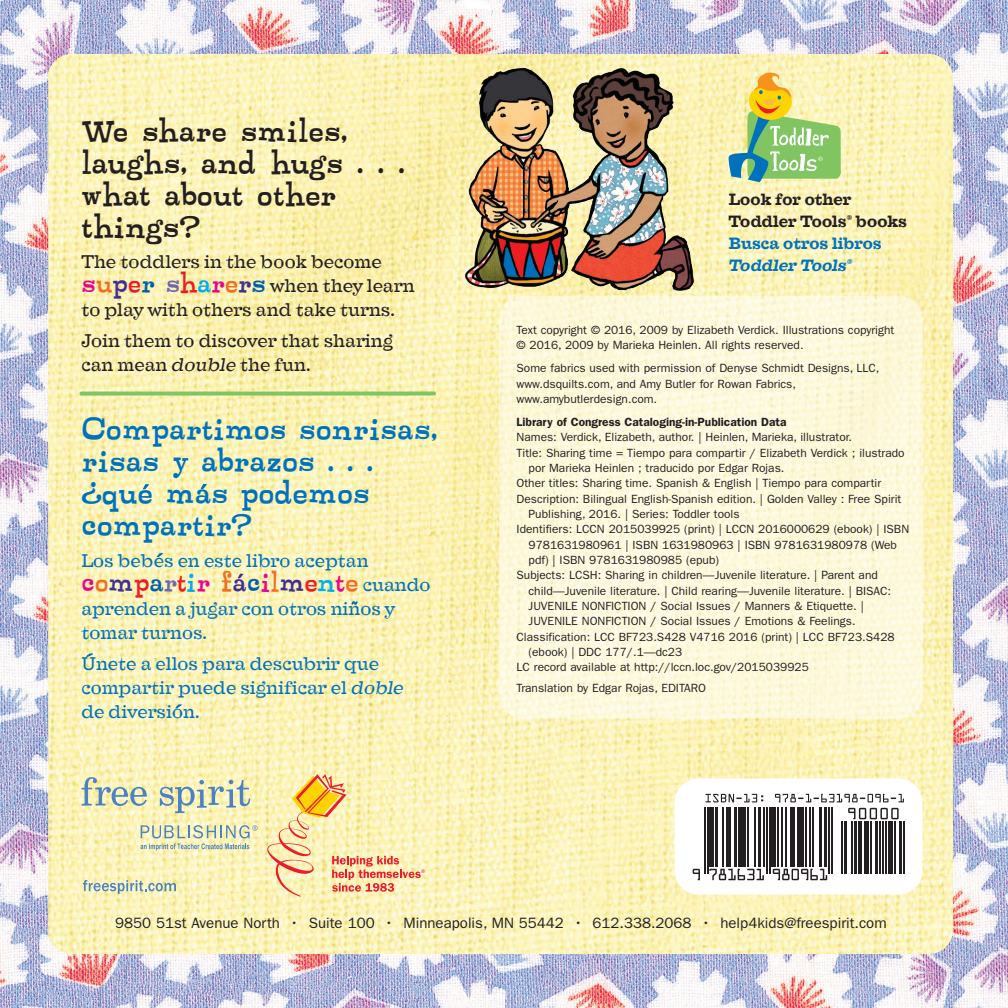
<style>
.page{position:relative;width:1008px;height:1008px;background:#fff}
.page>*{position:absolute;margin:0;border:0;box-sizing:border-box;transform-origin:0 0}
.text{font:30px/32px "Zalderdash";color:#0072bc}
.t1{font:30px/32px "Zalderdash";color:#231f20}
.text-2{font:18px/24px "Farao";color:#0072bc}
.text-3{font:18px/24px "Farao";color:#231f20}
.t2{font:700 16px/22px "Farao";color:#231f20}
.t3{font:700 16px/22px "Farao";color:#0072bc}
.t4{font:15px "Franklin Gothic LT Pro";color:#231f20}
.Paragraph_Style_1{font:12px/15.4px "ITC Franklin Gothic Std";color:#231f20}
.Paragraph_Style_1-2{font:600 12px "ITC Franklin Gothic Std";color:#231f20}
.s1{font-family:"Zalderdash";font-size:26px;color:#ed028c}
.s2{font-family:"Zalderdash";font-size:26px;color:#f36e21}
.s3{font-family:"Zalderdash";font-size:26px;color:#402f92}
.s4{font-family:"Zalderdash";font-size:26px;color:#ee1d23}
.s5{font-family:"Zalderdash";font-size:26px;color:#0160ae}
.s6{font-family:"Zalderdash";font-size:26px;color:#6e69af}
.s7{font-family:"Zalderdash";font-size:26px;color:#00aeef}
.s8{font-style:italic}
</style>
<div class="page">
<img style="left:0;top:0;width:1008px;height:1008px">
<img style="left:48px;top:54px;width:905px;height:900px">
<svg style="left:728px;top:72px;width:113px;height:110px;background:#bed38c"></svg>
<svg style="left:499px;top:296px;width:424px;height:423px;background:#fcf8db"></svg>
<img style="left:454px;top:58px;width:242px;height:239px">
<div style="left:675px;top:779px;width:248px;height:116px;background:#fff;border-radius:24px"></div>
<svg style="left:81px;top:392px;width:353px;height:4px"></svg>
<svg style="left:692px;top:793px;width:212px;height:88px"></svg>
<svg style="left:705px;top:794px;width:58px;height:8px"></svg>
<svg style="left:775px;top:794px;width:129px;height:8px"></svg>
<svg style="left:693px;top:869px;width:7px;height:11px"></svg>
<hr style="left:704px;top:807px;width:2px;height:67px;background:#231f20">
<hr style="left:707px;top:807px;width:1px;height:67px;background:#231f20">
<hr style="left:710px;top:807px;width:4px;height:60px;background:#231f20">
<hr style="left:715px;top:807px;width:3px;height:60px;background:#231f20">
<hr style="left:722px;top:807px;width:1px;height:60px;background:#231f20">
<hr style="left:726px;top:807px;width:1px;height:60px;background:#231f20">
<hr style="left:728px;top:807px;width:3px;height:60px;background:#231f20">
<hr style="left:734px;top:807px;width:3px;height:60px;background:#231f20">
<hr style="left:738px;top:807px;width:1px;height:60px;background:#231f20">
<div style="left:741px;top:807px;width:5px;height:60px;background:#231f20"></div>
<hr style="left:747px;top:807px;width:2px;height:60px;background:#231f20">
<hr style="left:754px;top:807px;width:2px;height:60px;background:#231f20">
<svg style="left:709px;top:869px;width:55px;height:11px"></svg>
<hr style="left:758px;top:807px;width:3px;height:60px;background:#231f20">
<hr style="left:764px;top:807px;width:1px;height:60px;background:#231f20">
<hr style="left:766px;top:807px;width:2px;height:67px;background:#231f20">
<hr style="left:769px;top:807px;width:1px;height:67px;background:#231f20">
<hr style="left:772px;top:807px;width:4px;height:60px;background:#231f20">
<hr style="left:777px;top:807px;width:1px;height:60px;background:#231f20">
<hr style="left:781px;top:807px;width:1px;height:60px;background:#231f20">
<hr style="left:785px;top:807px;width:1px;height:60px;background:#231f20">
<hr style="left:791px;top:807px;width:4px;height:60px;background:#231f20">
<hr style="left:797px;top:807px;width:2px;height:60px;background:#231f20">
<hr style="left:800px;top:807px;width:4px;height:60px;background:#231f20">
<hr style="left:805px;top:807px;width:2px;height:60px;background:#231f20">
<hr style="left:809px;top:807px;width:2px;height:60px;background:#231f20">
<hr style="left:812px;top:807px;width:1px;height:60px;background:#231f20">
<svg style="left:773px;top:869px;width:54px;height:11px"></svg>
<hr style="left:819px;top:807px;width:3px;height:60px;background:#231f20">
<hr style="left:824px;top:807px;width:3px;height:60px;background:#231f20">
<hr style="left:828px;top:807px;width:2px;height:67px;background:#231f20">
<hr style="left:831px;top:807px;width:1px;height:67px;background:#231f20">
<hr style="left:842px;top:821px;width:1px;height:53px;background:#231f20">
<hr style="left:844px;top:821px;width:3px;height:53px;background:#231f20">
<hr style="left:851px;top:821px;width:2px;height:53px;background:#231f20">
<hr style="left:854px;top:821px;width:3px;height:53px;background:#231f20">
<hr style="left:858px;top:821px;width:1px;height:53px;background:#231f20">
<hr style="left:861px;top:821px;width:1px;height:53px;background:#231f20">
<hr style="left:865px;top:821px;width:4px;height:53px;background:#231f20">
<hr style="left:870px;top:821px;width:1px;height:53px;background:#231f20">
<hr style="left:875px;top:821px;width:3px;height:53px;background:#231f20">
<hr style="left:879px;top:821px;width:2px;height:53px;background:#231f20">
<hr style="left:882px;top:821px;width:1px;height:53px;background:#231f20">
<hr style="left:885px;top:821px;width:1px;height:53px;background:#231f20">
<hr style="left:889px;top:821px;width:4px;height:53px;background:#231f20">
<hr style="left:894px;top:821px;width:2px;height:53px;background:#231f20">
<svg style="left:848px;top:808px;width:51px;height:11px"></svg>
<hr style="left:900px;top:821px;width:2px;height:53px;background:#231f20">
<hr style="left:904px;top:821px;width:1px;height:53px;background:#231f20">
<svg style="left:175px;top:704px;width:6px;height:4px"></svg>
<svg style="left:86px;top:653px;width:7px;height:4px"></svg>
<svg style="left:352px;top:601px;width:6px;height:4px"></svg>
<svg style="left:238px;top:574px;width:5px;height:4px"></svg>
<svg style="left:156px;top:553px;width:7px;height:4px"></svg>
<svg style="left:143px;top:484px;width:64px;height:5px"></svg>
<svg style="left:266px;top:774px;width:159px;height:123px;background:#f9dda4"></svg>
<svg style="left:81px;top:777px;width:66px;height:29px;background:#cad2b9"></svg>
<svg style="left:160px;top:780px;width:90px;height:33px;background:#ced6ba"></svg>
<svg style="left:140px;top:825px;width:118px;height:26px;background:#d3d9b9"></svg>
<svg style="left:83px;top:880px;width:93px;height:14px"></svg>
<p class="t1" style="left:81px;top:116px;width:325px">We share smiles, laughs, and hugs . . . what about other things?</p>
<p class="text-3" style="left:81px;top:250px;width:335px">The toddlers in the book become <span class="s1">s</span><span class="s2">u</span><span class="s3">p</span><span class="s4">e</span><span class="s5">r</span> <span class="s6">s</span><span class="s4">h</span><span class="s7">a</span><span class="s1">r</span><span class="s2">e</span><span class="s3">r</span><span class="s5">s</span> when they learn to play with others and take turns.</p>
<p class="text-3" style="left:81px;top:330px;width:313px">Join them to discover that sharing can mean <span class="s8">double</span> the fun.</p>
<p class="text" style="left:81px;top:414px;width:358px">Compartimos sonrisas, risas y abrazos . . . ¿qué más podemos compartir?</p>
<p class="text-2" style="left:81px;top:549px;width:351px">Los bebés en este libro aceptan <span class="s1">c</span><span class="s2">o</span><span class="s3">m</span><span class="s4">p</span><span class="s5">a</span><span class="s6">r</span><span class="s4">t</span><span class="s7">i</span><span class="s1">r</span> <span class="s2">f</span><span class="s3">á</span><span class="s5">c</span><span class="s1">i</span><span class="s2">l</span><span class="s3">m</span><span class="s4">e</span><span class="s7">n</span><span class="s1">t</span><span class="s2">e</span> cuando aprenden a jugar con otros niños y tomar turnos.</p>
<p class="text-2" style="left:81px;top:652px;width:324px">Únete a ellos para descubrir que compartir puede significar el <span class="s8">doble </span>de diversión.</p>
<p class="t2" style="left:729px;top:189px;width:180px">Look for other<br>Toddler Tools<sup>®</sup> books</p>
<p class="t3" style="left:729px;top:233px;width:154px">Busca otros libros<br><span class="s8">Toddler Tools</span><sup>®</sup></p>
<p class="Paragraph_Style_1" style="left:517px;top:322px;width:379px">Text copyright © 2016, 2009 by Elizabeth Verdick. Illustrations copyright © 2016, 2009 by Marieka Heinlen. All rights reserved.</p>
<p class="Paragraph_Style_1" style="left:517px;top:361px;width:364px">Some fabrics used with permission of Denyse Schmidt Designs, LLC, www.dsquilts.com, and Amy Butler for Rowan Fabrics, www.amybutlerdesign.com.</p>
<p class="Paragraph_Style_1-2" style="left:517px;top:415px;width:271px">Library of Congress Cataloging-in-Publication Data</p>
<p class="Paragraph_Style_1" style="left:517px;top:430px;width:337px">Names: Verdick, Elizabeth, author. | Heinlen, Marieka, illustrator.</p>
<p class="Paragraph_Style_1" style="left:529px;top:445px;width:378px;text-indent:-12px">Title: Sharing time = Tiempo para compartir / Elizabeth Verdick ; ilustrado por Marieka Heinlen ; traducido por Edgar Rojas.</p>
<p class="Paragraph_Style_1" style="left:517px;top:476px;width:366px">Other titles: Sharing time. Spanish &amp; English | Tiempo para compartir</p>
<p class="Paragraph_Style_1" style="left:529px;top:491px;width:374px;text-indent:-12px">Description: Bilingual English-Spanish edition. | Golden Valley : Free Spirit<br>Publishing, 2016. | Series: Toddler tools</p>
<p class="Paragraph_Style_1" style="left:529px;top:522px;width:382px;text-indent:-12px">Identifiers: LCCN 2015039925 (print) | LCCN 2016000629 (ebook) | ISBN<br>9781631980961 | ISBN 1631980963 | ISBN 9781631980978 (Web pdf) | ISBN 9781631980985 (epub)</p>
<p class="Paragraph_Style_1" style="left:529px;top:568px;width:364px;text-indent:-12px">Subjects: LCSH: Sharing in children—Juvenile literature. | Parent and child—Juvenile literature. | Child rearing—Juvenile literature. | BISAC:<br>JUVENILE NONFICTION / Social Issues / Manners &amp; Etiquette. | JUVENILE NONFICTION / Social Issues / Emotions &amp; Feelings.</p>
<p class="Paragraph_Style_1" style="left:529px;top:629px;width:368px;text-indent:-12px">Classification: LCC BF723.S428 V4716 2016 (print) | LCC BF723.S428 (ebook) | DDC 177/.1—dc23</p>
<p class="Paragraph_Style_1" style="left:517px;top:660px;width:294px">LC record available at http://lccn.loc.gov/2015039925</p>
<p class="Paragraph_Style_1" style="left:517px;top:681px;width:191px">Translation by Edgar Rojas, EDITARO</p>
<p class="t4" style="left:115px;top:914px;width:773px">9850 51st Avenue North • Suite 100 • Minneapolis, MN 55442 • 612.338.2068 • help4kids@freespirit.com</p>
</div>
